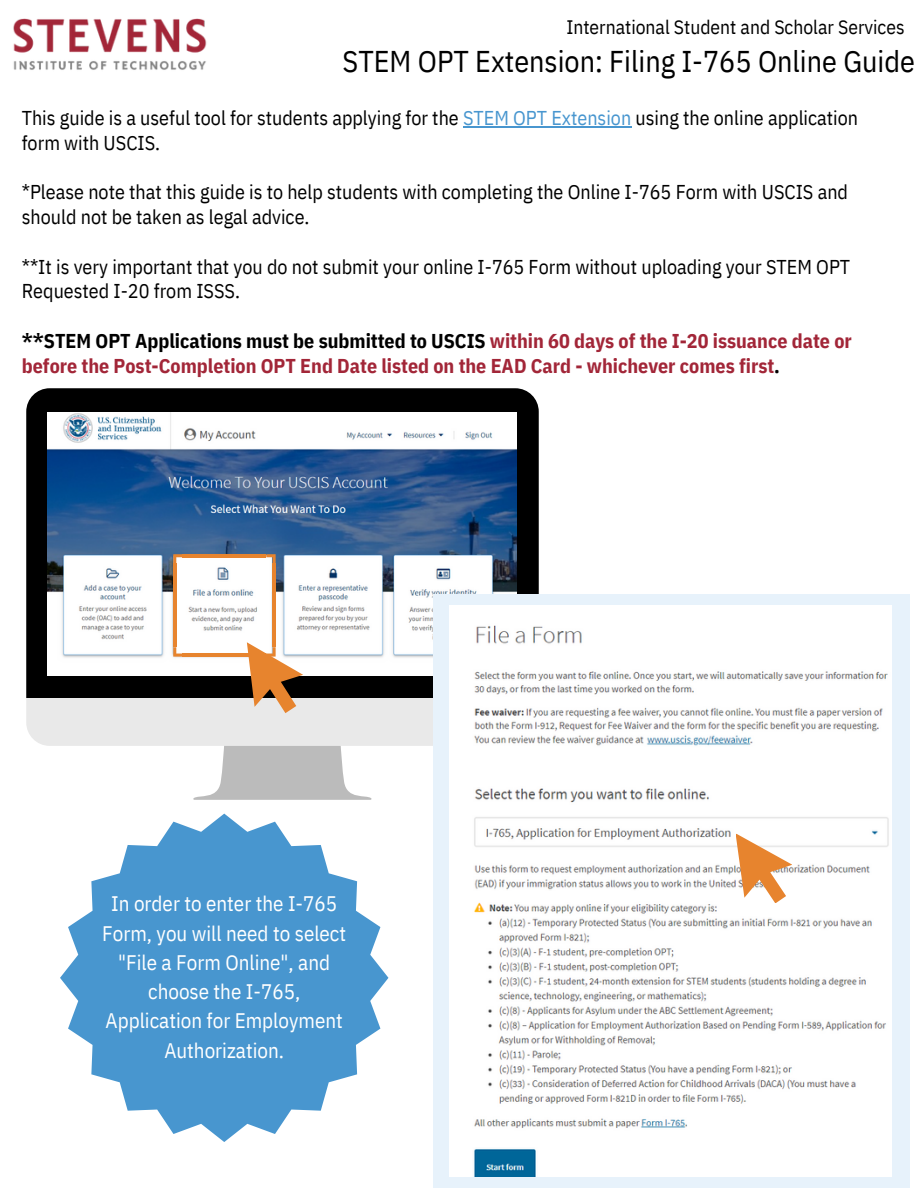
<style>
.page{position:relative;width:918px;height:1188px;background:#fff}
.page>*{position:absolute;margin:0;border:0;box-sizing:border-box;transform-origin:0 0}
.t1{font:30px "IBM Plex Sans Cond";color:#000}
.t2{font:21px/29.2px "IBM Plex Sans Cond";color:#fff;text-align:center}
.t3{font:19.95px/24.8px "IBM Plex Sans Cond";color:#000}
.t4{font:700 19.95px/24.8px "IBM Plex Sans Cond";color:#a22638}
.t5{font:19.5px "IBM Plex Sans Cond";color:#000}
.s1{color:#4896cf}
.s2{color:#000}
</style>
<div class="page">
<div style="left:26px;top:388px;width:513px;height:254px;background:#000"></div>
<img style="left:48px;top:412px;width:468px;height:230px">
<div style="left:433px;top:594px;width:477px;height:594px;background:#e7f2fb"></div>
<img style="left:13px;top:18px;width:194px;height:52px">
<hr style="left:273px;top:564px;width:3px;height:83px;background:#e7842e">
<hr style="left:173px;top:564px;width:3px;height:83px;background:#e7842e">
<hr style="left:183px;top:554px;width:83px;height:3px;background:#e7842e">
<svg style="left:266px;top:554px;width:10px;height:10px"></svg>
<svg style="left:173px;top:554px;width:10px;height:10px"></svg>
<svg style="left:26px;top:642px;width:424px;height:158px"></svg>
<img style="left:450px;top:605px;width:442px;height:572px">
<svg style="left:736px;top:832px;width:57px;height:72px;background:#f1c49e"></svg>
<svg style="left:60px;top:814px;width:328px;height:328px;fill:#4896cf"></svg>
<hr style="left:463px;top:126px;width:168px;height:1px;background:#4896cf">
<p class="t5" style="left:566px;top:14px;width:340px">International Student and Scholar Services</p>
<h1 class="t1" style="left:343px;top:41px;width:574px">STEM OPT Extension: Filing I-765 Online Guide</h1>
<p class="t3" style="left:22px;top:105px;width:838px">This guide is a useful tool for students applying for the <span class="s1">STEM OPT Extension</span> using the online application form with USCIS.</p>
<p class="t3" style="left:22px;top:180px;width:828px">*Please note that this guide is to help students with completing the Online I-765 Form with USCIS and should not be taken as legal advice.</p>
<p class="t3" style="left:22px;top:254px;width:830px">**It is very important that you do not submit your online I-765 Form without uploading your STEM OPT<br>Requested I-20 from ISSS.</p>
<p class="t4" style="left:22px;top:328px;width:832px"><span class="s2">**STEM OPT Applications must be submitted to USCIS</span> within 60 days of the I-20 issuance date or before the Post-Completion OPT End Date listed on the EAD Card - whichever comes first<span class="s2">.</span></p>
<p class="t2" style="left:102px;top:889px;width:245px">In order to enter the I-765<br>Form, you will need to select "File a Form Online", and choose the I-765,<br>Application for Employment<br>Authorization.</p>
</div>
